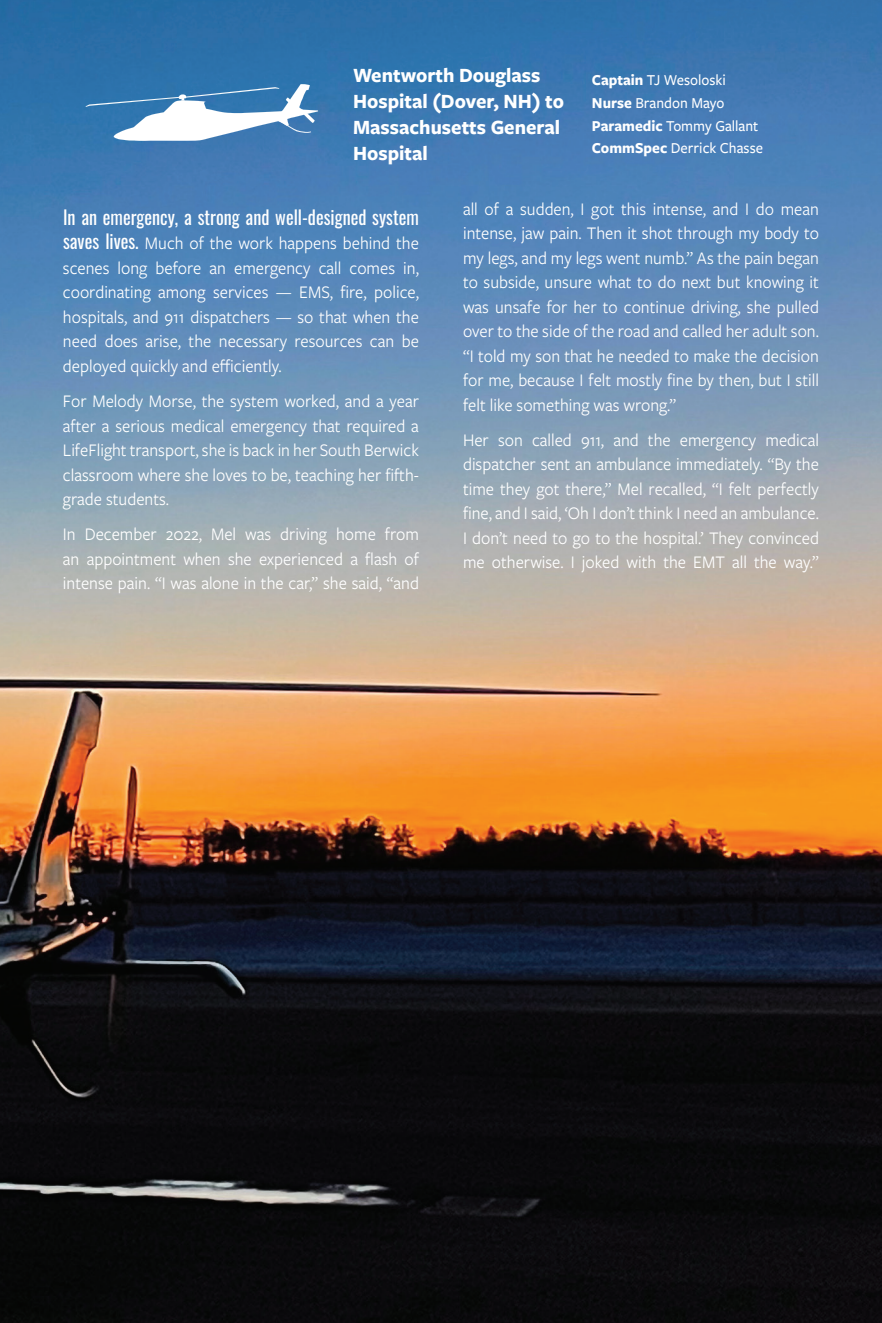
<style>
.page{position:relative;width:882px;height:1323px;background:#fff}
.page>*{position:absolute;margin:0;border:0;box-sizing:border-box;transform-origin:0 0}
.t1{font:700 21px/26.2px "Freight Sans Pro";color:#fff;scale:.96 1}
.t2{font:19.25px "Oswald";color:#fff;scale:.95 1}
.t3{font:18.38px/24.5px "Freight Sans Pro";color:#fff;text-align:justify;scale:.95 1}
.t4{font:500 15.75px/22.8px "Freight Sans Pro";color:#fff;scale:.96 1}
.s1{font-weight:700}
.s2{font-family:"Oswald";font-size:19.25px}
</style>
<div class="page">
<img style="left:0;top:0;width:882px;height:1323px">
<svg style="left:86px;top:84px;width:232px;height:57px"></svg>
<p class="t1" style="left:353px;top:61px;width:221px">Wentworth Douglass<br>Hospital (Dover, NH) to<br>Massachusetts General<br>Hospital</p>
<p class="t4" style="left:592px;top:68px;width:180px"><span class="s1">Captain</span> TJ Wesoloski<br><span class="s1">Nurse</span> Brandon Mayo<br><span class="s1">Paramedic</span> Tommy Gallant<br><span class="s1">CommSpec</span> Derrick Chasse</p>
<p class="t2" style="left:63px;top:200px;width:376px">In an emergency, a strong and well-designed system</p>
<p class="t3" style="left:63px;top:231px;width:376px"><span class="s2">saves lives.</span> Much of the work happens behind the scenes long before an emergency call comes in, coordinating among services — EMS, fire, police, hospitals, and 911 dispatchers — so that when the need does arise, the necessary resources can be deployed quickly and efficiently.</p>
<p class="t3" style="left:63px;top:388px;width:376px">For Melody Morse, the system worked, and a year after a serious medical emergency that required a LifeFlight transport, she is back in her South Berwick classroom where she loves to be, teaching her fifth&shy;grade students.</p>
<p class="t3" style="left:63px;top:521px;width:376px">In December 2022, Mel was driving home from an appointment when she experienced a flash of intense pain. “I was alone in the car,” she said, “and</p>
<p class="t3" style="left:463px;top:196px;width:376px">all of a sudden, I got this intense, and I do mean intense, jaw pain. Then it shot through my body to my legs, and my legs went numb.” As the pain began to subside, unsure what to do next but knowing it was unsafe for her to continue driving, she pulled over to the side of the road and called her adult son. “I told my son that he needed to make the decision for me, because I felt mostly fine by then, but I still felt like something was wrong.”</p>
<p class="t3" style="left:463px;top:427px;width:376px">Her son called 911, and the emergency medical dispatcher sent an ambulance immediately. “By the time they got there,” Mel recalled, “I felt perfectly fine, and I said, ‘Oh I don’t think I need an ambulance.<br>I don’t need to go to the hospital.’ They convinced me otherwise. I joked with the EMT all the way.”</p>
</div>
